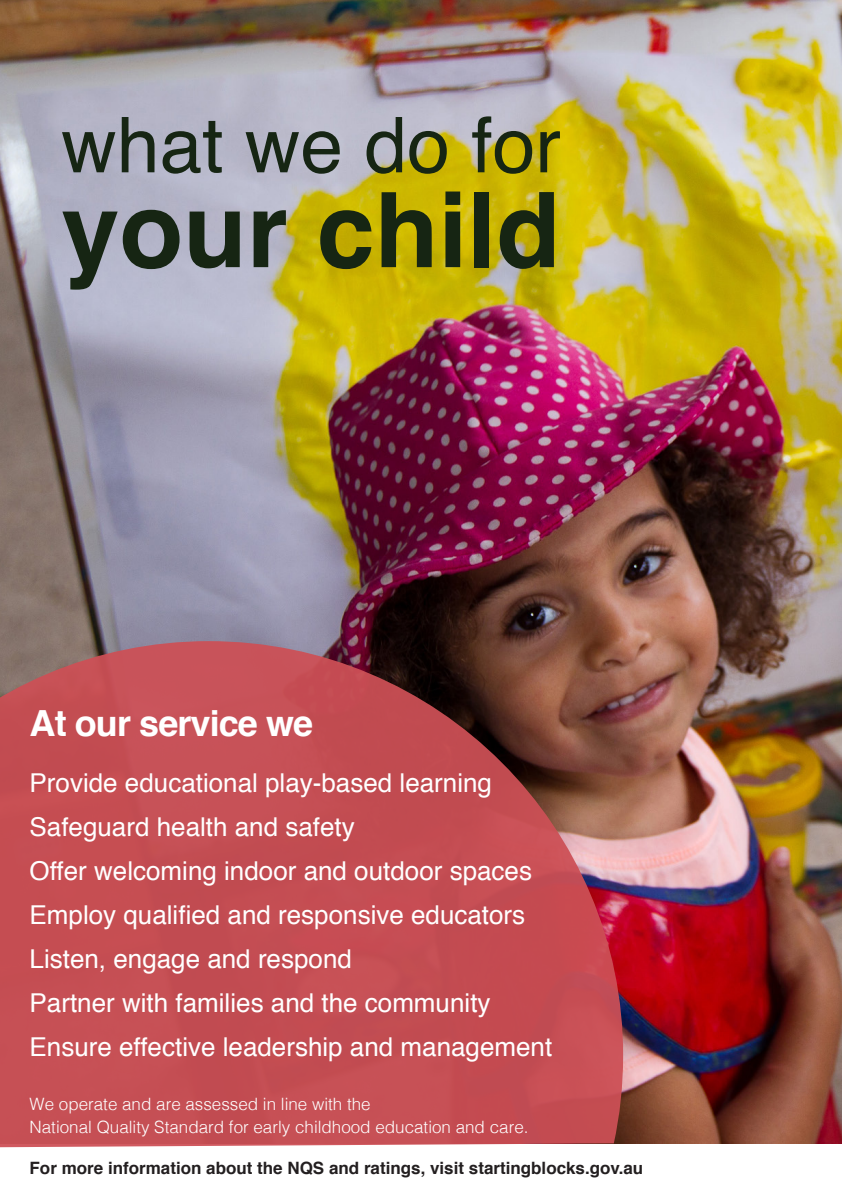
<style>
.page{position:relative;width:842px;height:1191px;background:#fff}
.page>*{position:absolute;margin:0;border:0;box-sizing:border-box;transform-origin:0 0}
.t1{font:700 104.4px "Helvetica";color:#162513}
.t2{font:76.8px "Helvetica";color:#162513}
.t3{font:700 36px "Helvetica";letter-spacing:-.025em;color:#fff}
.t4{font:26px "Helvetica";color:#fff}
.t5{font:300 17px/23px "Helvetica";color:#fff}
.t6{font:700 17px "Helvetica";color:#231f20}
</style>
<div class="page">
<img style="left:0;top:0;width:842px;height:1143px">
<svg style="left:0;top:641px;width:623px;height:507px;background:#b84d51"></svg>
<p class="t2" style="left:61px;top:86px;width:501px">what we do for</p>
<p class="t1" style="left:61px;top:146px;width:500px">your child</p>
<p class="t3" style="left:30px;top:694px;width:285px">At our service we</p>
<p class="t4" style="left:30px;top:763px;width:464px">Provide educational play-based learning</p>
<p class="t4" style="left:30px;top:807px;width:327px">Safeguard health and safety</p>
<p class="t4" style="left:30px;top:851px;width:504px">Offer welcoming indoor and outdoor spaces</p>
<p class="t4" style="left:30px;top:895px;width:497px">Employ qualified and responsive educators</p>
<p class="t4" style="left:30px;top:939px;width:324px">Listen, engage and respond</p>
<p class="t4" style="left:30px;top:983px;width:462px">Partner with families and the community</p>
<p class="t4" style="left:30px;top:1027px;width:524px">Ensure effective leadership and management</p>
<p class="t5" style="left:30px;top:1091px;width:500px">We operate and are assessed in line with the<br>National Quality Standard for early childhood education and care.</p>
<p class="t6" style="left:30px;top:1154px;width:615px">For more information about the NQS and ratings, visit startingblocks.gov.au</p>
</div>
